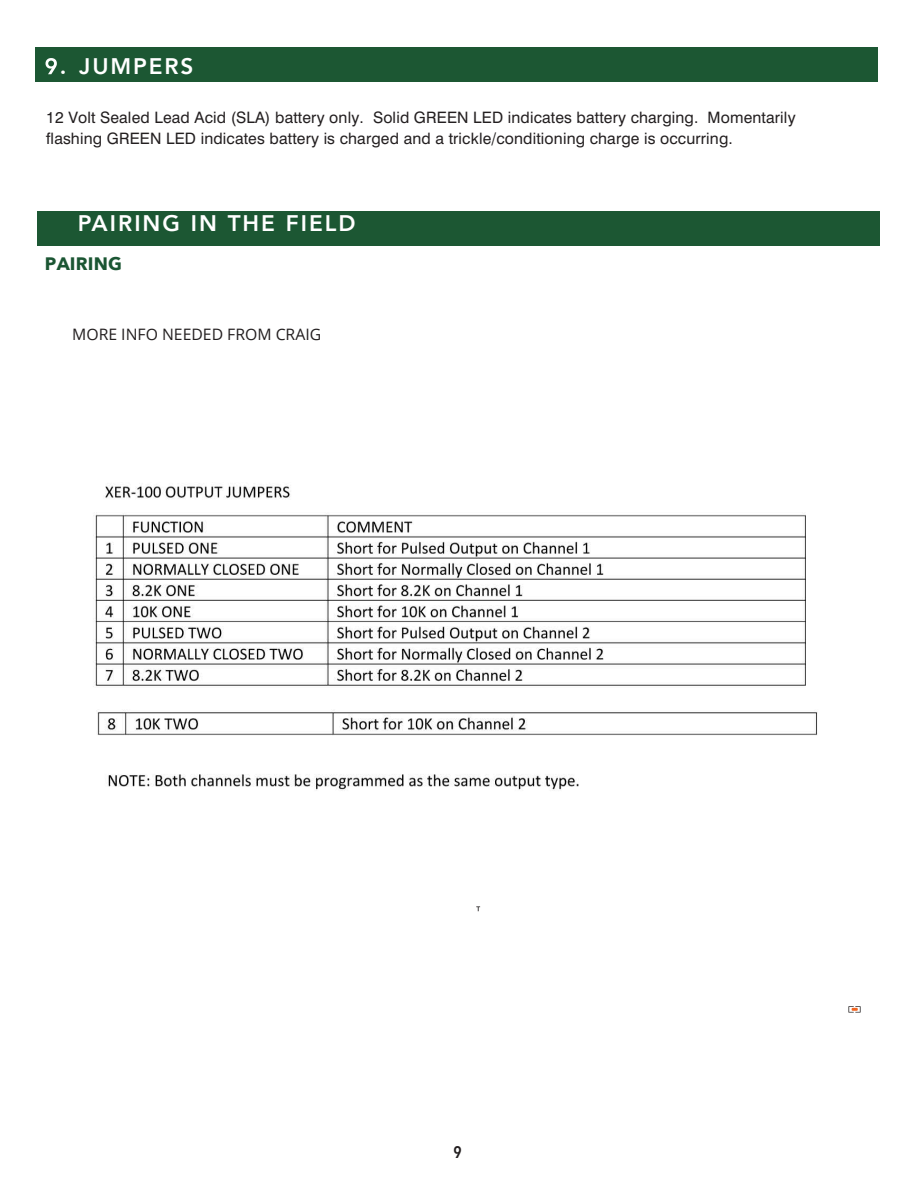
<style>
.page{position:relative;width:918px;height:1188px;background:#fff}
.page>*{position:absolute;margin:0;border:0;box-sizing:border-box;transform-origin:0 0}
.t1{font:800 22.5px "Avenir";letter-spacing:.09em;color:#fff}
.t2{font:700 18px "Avenir Next";letter-spacing:.01em;color:#1b5633}
.t3{font:600 16.65px "Avenir Next Condensed";color:#231f20}
.t4{font:15.75px/21px "Swiss 721 BT";letter-spacing:.01em;color:#231f20}
.t5{font:15.75px "Open Sans";color:#231f20}
</style>
<div class="page">
<div style="left:35px;top:47px;width:843px;height:34px;background:#1c5733"></div>
<svg style="left:46px;top:58px;width:11px;height:16px"></svg>
<div style="left:37px;top:211px;width:843px;height:34px;background:#1c5733"></div>
<svg style="left:848px;top:1006px;width:13px;height:7px"></svg>
<svg style="left:476px;top:906px;width:4px;height:5px"></svg>
<img style="left:93px;top:485px;width:713px;height:202px">
<img style="left:97px;top:710px;width:721px;height:81px">
<h1 class="t1" style="left:60px;top:49px;width:135px">. JUMPERS</h1>
<p class="t4" style="left:46px;top:106px;width:751px">12 Volt Sealed Lead Acid (SLA) battery only. Solid GREEN LED indicates battery charging. Momentarily flashing GREEN LED indicates battery is charged and a trickle/conditioning charge is occurring.</p>
<h1 class="t1" style="left:78px;top:206px;width:279px">PAIRING IN THE FIELD</h1>
<p class="t2" style="left:45px;top:248px;width:79px">PAIRING</p>
<p class="t5" style="left:72px;top:323px;width:250px">MORE INFO NEEDED FROM CRAIG</p>
<p class="t3" style="left:453px;top:1138px;width:10px">9</p>
</div>
